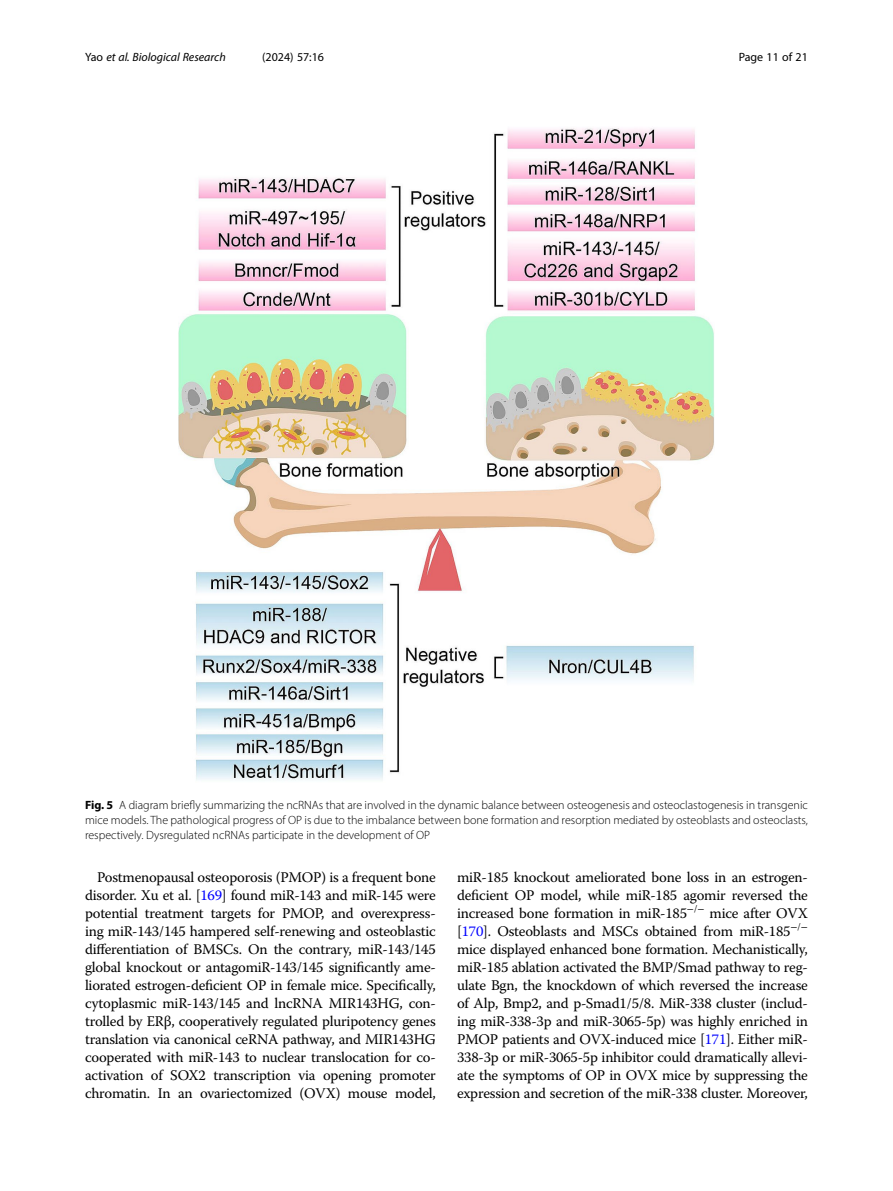
<style>
.page{position:relative;width:893px;height:1191px;background:#fff}
.page>*{position:absolute;margin:0;border:0;box-sizing:border-box;transform-origin:0 0}
.Body_Text_Indent{font:14.7px/18px "Warnock Pro";letter-spacing:-.015em;color:#000;text-align:justify}
.Figure_Caption{font:300 12px/15px "Myriad Pro";color:#000;text-align:justify}
.t1{font:italic 12px "Myriad Pro";color:#000}
.t2{font:12px "Myriad Pro";color:#000}
.s1{font-style:normal}
.s2{font-weight:700}
.s3{color:#00f}
</style>
<div class="page">
<img style="left:179px;top:128px;width:535px;height:653px">
<p class="t1" style="left:85px;top:50px;width:142px"><span class="s1">Yao</span> et al. Biological Research</p>
<p class="t2" style="left:262px;top:50px;width:63px">(2024) 57:16</p>
<p class="t2" style="left:739px;top:50px;width:71px">Page 11 of 21</p>
<p class="Figure_Caption" style="left:85px;top:797px;width:724px"><span class="s2">Fig. 5</span> A diagram briefly summarizing the ncRNAs that are involved in the dynamic balance between osteogenesis and osteoclastogenesis in transgenic mice models. The pathological progress of OP is due to the imbalance between bone formation and resorption mediated by osteoblasts and osteoclasts, respectively. Dysregulated ncRNAs participate in the development of OP</p>
<p class="Body_Text_Indent" style="left:85px;top:868px;width:352px;text-indent:12px">Postmenopausal osteoporosis (PMOP) is a frequent bone disorder. Xu et al. [<span class="s3">169</span>] found miR-143 and miR-145 were potential treatment targets for PMOP, and overexpress&shy;ing miR-143/145 hampered self-renewing and osteoblastic differentiation of BMSCs. On the contrary, miR-143/145 global knockout or antagomiR-143/145 significantly ame&shy;liorated estrogen-deficient OP in female mice. Specifically, cytoplasmic miR-143/145 and lncRNA MIR143HG, con&shy;trolled by ERβ, cooperatively regulated pluripotency genes translation via canonical ceRNA pathway, and MIR143HG cooperated with miR-143 to nuclear translocation for co&shy;activation of SOX2 transcription via opening promoter chromatin. In an ovariectomized (OVX) mouse model,</p>
<p class="Body_Text_Indent" style="left:457px;top:868px;width:352px">miR-185 knockout ameliorated bone loss in an estrogen&shy;deficient OP model, while miR-185 agomir reversed the increased bone formation in miR-185<sup>−</sup><sup>/</sup><sup>−</sup> mice after OVX [<span class="s3">170</span>]. Osteoblasts and MSCs obtained from miR-185<sup>−</sup><sup>/</sup><sup>− </sup>mice displayed enhanced bone formation. Mechanistically, miR-185 ablation activated the BMP/Smad pathway to reg&shy;ulate Bgn, the knockdown of which reversed the increase of Alp, Bmp2, and p-Smad1/5/8. MiR-338 cluster (includ&shy;ing miR-338-3p and miR-3065-5p) was highly enriched in PMOP patients and OVX-induced mice [<span class="s3">171</span>]. Either miR-338-3p or miR-3065-5p inhibitor could dramatically allevi&shy;ate the symptoms of OP in OVX mice by suppressing the expression and secretion of the miR-338 cluster. Moreover,</p>
</div>
